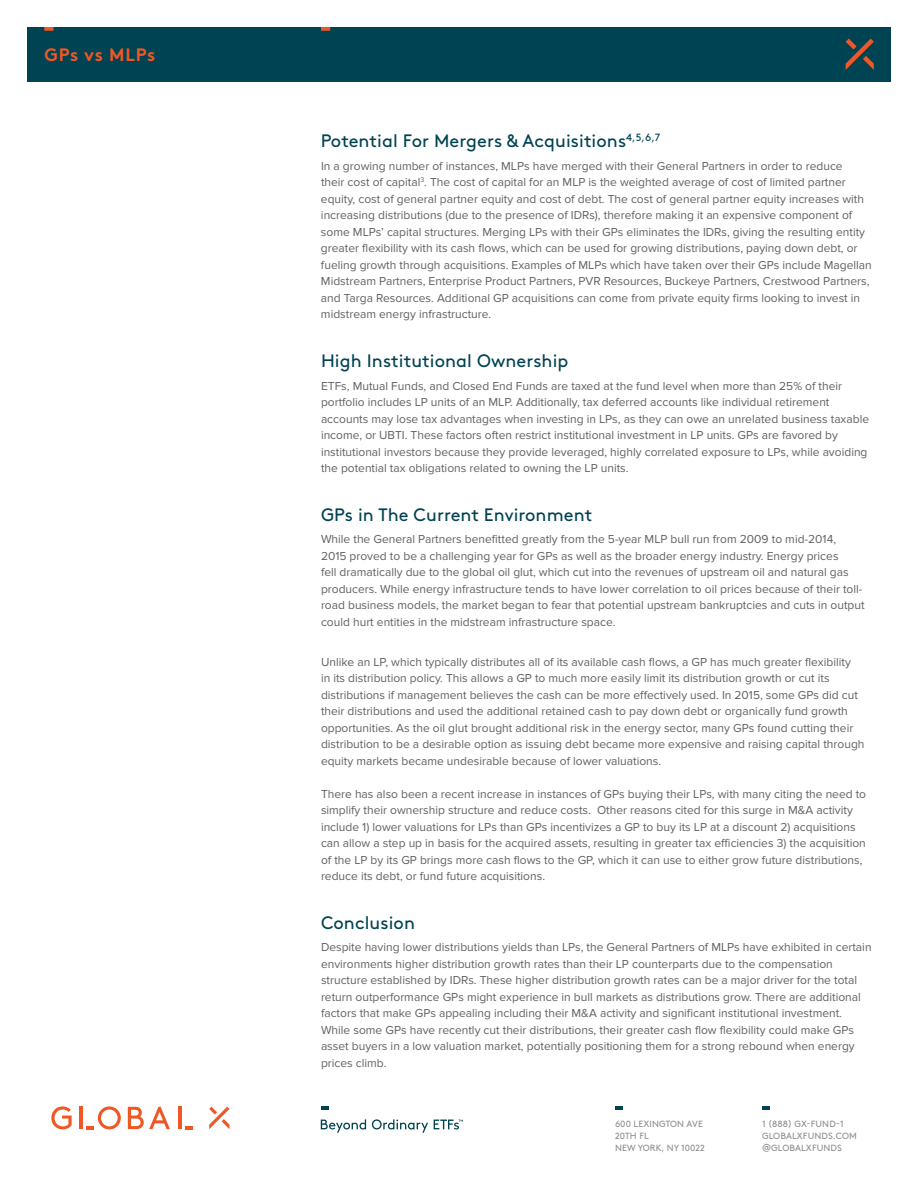
<style>
.page{position:relative;width:918px;height:1188px;background:#fff}
.page>*{position:absolute;margin:0;border:0;box-sizing:border-box;transform-origin:0 0}
.t1{font:18px "Brown Std";letter-spacing:.005em;color:#004352}
.t2{font:700 18px "Brown Std";letter-spacing:.035em;color:#f15725}
.t3{font:12px/16.5px "Proxima Nova";color:#606161}
.t4{font:9px/12px "Brown Std";letter-spacing:.015em;color:#8f8f8e}
</style>
<div class="page">
<div style="left:27px;top:27px;width:864px;height:54px;background:#004352"></div>
<svg style="left:846px;top:39px;width:28px;height:31px"></svg>
<svg style="left:44px;top:27px;width:10px;height:4px"></svg>
<svg style="left:321px;top:27px;width:9px;height:4px"></svg>
<svg style="left:128px;top:1107px;width:42px;height:22px"></svg>
<svg style="left:209px;top:1107px;width:20px;height:22px"></svg>
<hr style="left:178px;top:1107px;width:4px;height:22px;background:#f15725">
<svg style="left:185px;top:1126px;width:8px;height:3px"></svg>
<svg style="left:51px;top:1106px;width:21px;height:23px"></svg>
<hr style="left:80px;top:1107px;width:3px;height:22px;background:#f15725">
<svg style="left:86px;top:1106px;width:35px;height:23px"></svg>
<svg style="left:762px;top:1106px;width:8px;height:4px"></svg>
<svg style="left:615px;top:1106px;width:8px;height:4px"></svg>
<svg style="left:321px;top:1106px;width:8px;height:4px"></svg>
<svg style="left:321px;top:1119px;width:45px;height:14px"></svg>
<svg style="left:372px;top:1119px;width:56px;height:14px"></svg>
<svg style="left:434px;top:1120px;width:29px;height:10px"></svg>
<h1 class="t2" style="left:44px;top:44px;width:113px">GPs vs MLPs</h1>
<h1 class="t1" style="left:321px;top:131px;width:341px">Potential For Mergers &amp; Acquisitions<sup>4,5,6,7</sup></h1>
<p class="t3" style="left:321px;top:158px;width:552px">In a growing number of instances, MLPs have merged with their General Partners in order to reduce<br>their cost of capital<sup>3</sup>. The cost of capital for an MLP is the weighted average of cost of limited partner equity, cost of general partner equity and cost of debt. The cost of general partner equity increases with increasing distributions (due to the presence of IDRs), therefore making it an expensive component of some MLPs’ capital structures. Merging LPs with their GPs eliminates the IDRs, giving the resulting entity greater flexibility with its cash flows, which can be used for growing distributions, paying down debt, or fueling growth through acquisitions. Examples of MLPs which have taken over their GPs include Magellan Midstream Partners, Enterprise Product Partners, PVR Resources, Buckeye Partners, Crestwood Partners, and Targa Resources. Additional GP acquisitions can come from private equity firms looking to invest in midstream energy infrastructure.</p>
<h1 class="t1" style="left:321px;top:350px;width:249px">High Institutional Ownership</h1>
<p class="t3" style="left:321px;top:378px;width:550px">ETFs, Mutual Funds, and Closed End Funds are taxed at the fund level when more than 25% of their portfolio includes LP units of an MLP. Additionally, tax deferred accounts like individual retirement accounts may lose tax advantages when investing in LPs, as they can owe an unrelated business taxable income, or UBTI. These factors often restrict institutional investment in LP units. GPs are favored by institutional investors because they provide leveraged, highly correlated exposure to LPs, while avoiding the potential tax obligations related to owning the LP units.</p>
<h1 class="t1" style="left:321px;top:504px;width:273px">GPs in The Current Environment</h1>
<p class="t3" style="left:321px;top:531px;width:545px">While the General Partners benefitted greatly from the 5-year MLP bull run from 2009 to mid-2014, 2015 proved to be a challenging year for GPs as well as the broader energy industry. Energy prices<br>fell dramatically due to the global oil glut, which cut into the revenues of upstream oil and natural gas producers. While energy infrastructure tends to have lower correlation to oil prices because of their toll&shy;road business models, the market began to fear that potential upstream bankruptcies and cuts in output could hurt entities in the midstream infrastructure space.</p>
<p class="t3" style="left:321px;top:654px;width:545px">Unlike an LP, which typically distributes all of its available cash flows, a GP has much greater flexibility<br>in its distribution policy. This allows a GP to much more easily limit its distribution growth or cut its distributions if management believes the cash can be more effectively used. In 2015, some GPs did cut their distributions and used the additional retained cash to pay down debt or organically fund growth opportunities. As the oil glut brought additional risk in the energy sector, many GPs found cutting their distribution to be a desirable option as issuing debt became more expensive and raising capital through equity markets became undesirable because of lower valuations.</p>
<p class="t3" style="left:321px;top:786px;width:547px">There has also been a recent increase in instances of GPs buying their LPs, with many citing the need to simplify their ownership structure and reduce costs. Other reasons cited for this surge in M&amp;A activity include 1) lower valuations for LPs than GPs incentivizes a GP to buy its LP at a discount 2) acquisitions can allow a step up in basis for the acquired assets, resulting in greater tax efficiencies 3) the acquisition of the LP by its GP brings more cash flows to the GP, which it can use to either grow future distributions, reduce its debt, or fund future acquisitions.</p>
<h1 class="t1" style="left:321px;top:912px;width:95px">Conclusion</h1>
<p class="t3" style="left:321px;top:939px;width:552px">Despite having lower distributions yields than LPs, the General Partners of MLPs have exhibited in certain environments higher distribution growth rates than their LP counterparts due to the compensation structure established by IDRs. These higher distribution growth rates can be a major driver for the total return outperformance GPs might experience in bull markets as distributions grow. There are additional factors that make GPs appealing including their M&amp;A activity and significant institutional investment.<br>While some GPs have recently cut their distributions, their greater cash flow flexibility could make GPs asset buyers in a low valuation market, potentially positioning them for a strong rebound when energy prices climb.</p>
<p class="t4" style="left:615px;top:1118px;width:91px">600 LEXINGTON AVE<br>20TH FL<br>NEW YORK, NY 10022</p>
<p class="t4" style="left:762px;top:1118px;width:97px">1 (888) GX-FUND-1<br>GLOBALXFUNDS.COM @GLOBALXFUNDS</p>
</div>
